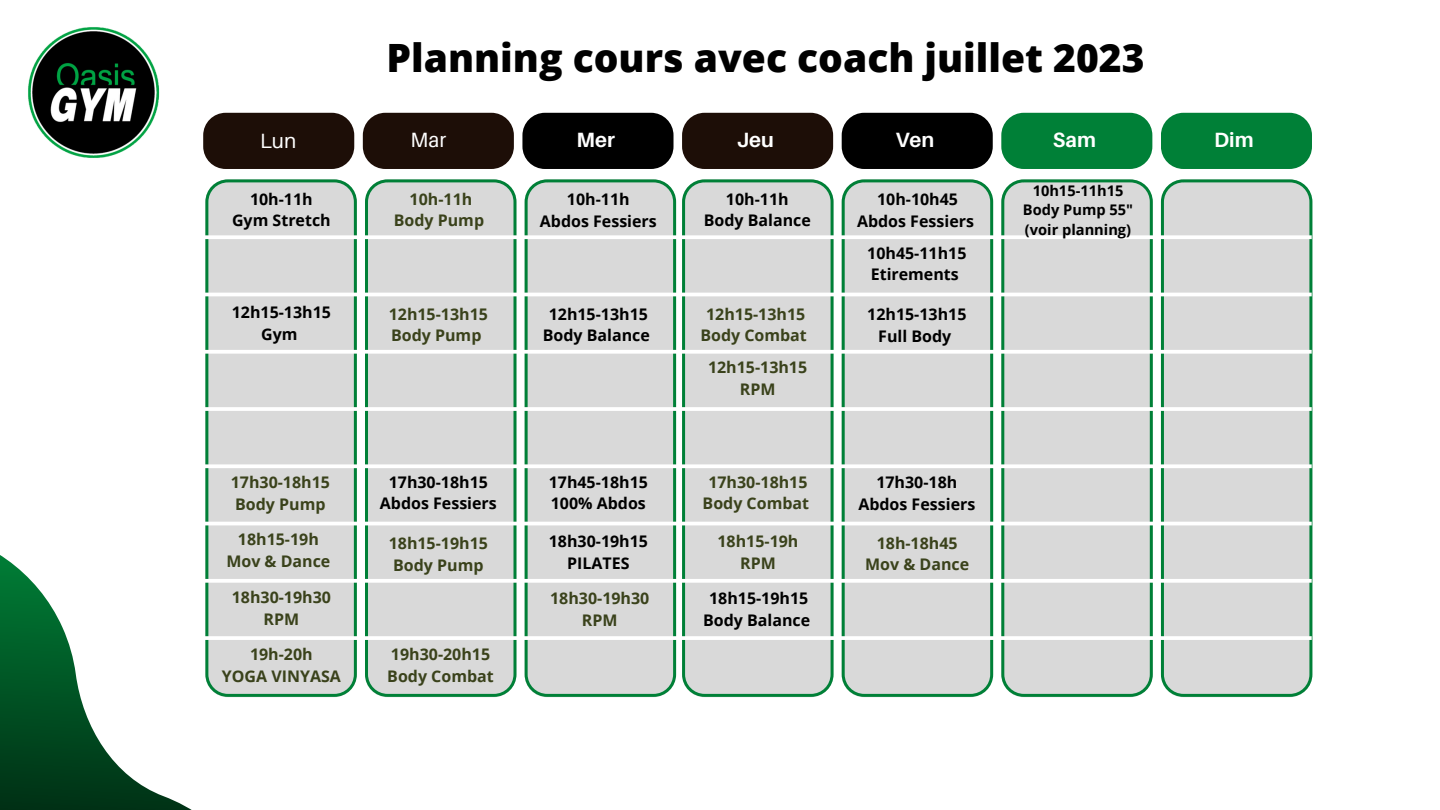
<style>
.page{position:relative;width:1440px;height:810px;background:#fff}
.page>*{position:absolute;margin:0;border:0;box-sizing:border-box;transform-origin:0 0}
.t1{font:800 39px "Open Sans";color:#000}
.t2{font:700 20.7px "Aileron";color:#fff}
.t3{font:20.7px "Aileron";color:#fff}
.t4{font:700 16px "Open Sans";color:#000}
.t5{font:700 16px "Open Sans";color:#3a421b}
.t6{font:700 14.6px "Open Sans";color:#000}
</style>
<div class="page">
<div style="left:203px;top:113px;width:151px;height:56px;background:#1d0e07;border-radius:22px"></div>
<div style="left:363px;top:113px;width:151px;height:56px;background:#1d0e07;border-radius:22px"></div>
<div style="left:522px;top:113px;width:152px;height:56px;background:#000;border-radius:22px"></div>
<div style="left:682px;top:113px;width:151px;height:56px;background:#1d0e07;border-radius:22px"></div>
<div style="left:842px;top:113px;width:151px;height:56px;background:#000;border-radius:23px"></div>
<div style="left:1001px;top:113px;width:151px;height:56px;background:#008037;border-radius:22px"></div>
<div style="left:1161px;top:113px;width:151px;height:56px;background:#008037;border-radius:22px"></div>
<div style="left:205px;top:179px;width:152px;height:518px;background:#d9d9d9"></div>
<svg style="left:365px;top:179px;width:152px;height:518px;background:#cdd4d0"></svg>
<div style="left:525px;top:179px;width:151px;height:518px;background:#d9d9d9"></div>
<svg style="left:682px;top:179px;width:152px;height:518px;background:#cdd4d0"></svg>
<div style="left:842px;top:179px;width:151px;height:518px;background:#d9d9d9"></div>
<svg style="left:1001px;top:179px;width:152px;height:518px;background:#ced5d1"></svg>
<div style="left:1161px;top:179px;width:151px;height:518px;background:#d9d9d9"></div>
<svg style="left:205px;top:235px;width:1107px;height:4px"></svg>
<hr style="left:203px;top:293px;width:1109px;height:3px;background:#fff">
<svg style="left:205px;top:350px;width:1107px;height:4px"></svg>
<hr style="left:203px;top:407px;width:1109px;height:4px;background:#fff">
<svg style="left:205px;top:464px;width:1107px;height:4px"></svg>
<hr style="left:203px;top:522px;width:1109px;height:3px;background:#fff">
<hr style="left:203px;top:579px;width:1109px;height:4px;background:#fff">
<hr style="left:203px;top:636px;width:1109px;height:4px;background:#fff">
<img style="left:28px;top:27px;width:132px;height:131px">
<svg style="left:0;top:468px;width:237px;height:342px"></svg>
<p class="t1" style="left:387px;top:30px;width:759px">Planning cours avec coach juillet 2023</p>
<p class="t3" style="left:260px;top:128px;width:38px">Lun</p>
<p class="t3" style="left:411px;top:127px;width:37px">Mar</p>
<p class="t2" style="left:577px;top:127px;width:40px">Mer</p>
<p class="t2" style="left:737px;top:127px;width:39px">Jeu</p>
<p class="t2" style="left:895px;top:127px;width:40px">Ven</p>
<p class="t2" style="left:1053px;top:127px;width:45px">Sam</p>
<p class="t2" style="left:1214px;top:127px;width:41px">Dim</p>
<p class="t4" style="left:250px;top:188px;width:64px">10h-11h</p>
<p class="t4" style="left:232px;top:209px;width:100px">Gym Stretch</p>
<p class="t4" style="left:232px;top:301px;width:101px">12h15-13h15</p>
<p class="t4" style="left:261px;top:323px;width:38px">Gym</p>
<p class="t5" style="left:410px;top:188px;width:64px">10h-11h</p>
<p class="t5" style="left:394px;top:209px;width:92px">Body Pump</p>
<p class="t5" style="left:389px;top:303px;width:101px">12h15-13h15</p>
<p class="t5" style="left:391px;top:324px;width:92px">Body Pump</p>
<p class="t4" style="left:567px;top:188px;width:64px">10h-11h</p>
<p class="t4" style="left:540px;top:210px;width:118px">Abdos Fessiers</p>
<p class="t4" style="left:549px;top:303px;width:101px">12h15-13h15</p>
<p class="t4" style="left:543px;top:324px;width:109px">Body Balance</p>
<p class="t4" style="left:726px;top:188px;width:64px">10h-11h</p>
<p class="t4" style="left:704px;top:209px;width:109px">Body Balance</p>
<p class="t5" style="left:706px;top:303px;width:101px">12h15-13h15</p>
<p class="t5" style="left:700px;top:324px;width:108px">Body Combat</p>
<p class="t4" style="left:877px;top:188px;width:82px">10h-10h45</p>
<p class="t4" style="left:857px;top:210px;width:118px">Abdos Fessiers</p>
<p class="t4" style="left:867px;top:241px;width:101px">10h45-11h15</p>
<p class="t4" style="left:871px;top:263px;width:90px">Etirements</p>
<p class="t4" style="left:867px;top:303px;width:101px">12h15-13h15</p>
<p class="t4" style="left:878px;top:325px;width:75px">Full Body</p>
<p class="t6" style="left:1033px;top:180px;width:92px">10h15-11h15</p>
<p class="t6" style="left:1023px;top:200px;width:112px">Body Pump 55"</p>
<p class="t6" style="left:1025px;top:220px;width:108px">(voir planning)</p>
<p class="t5" style="left:708px;top:356px;width:101px">12h15-13h15</p>
<p class="t5" style="left:740px;top:378px;width:37px">RPM</p>
<p class="t5" style="left:231px;top:471px;width:101px">17h30-18h15</p>
<p class="t5" style="left:235px;top:493px;width:92px">Body Pump</p>
<p class="t5" style="left:238px;top:528px;width:82px">18h15-19h</p>
<p class="t5" style="left:226px;top:550px;width:106px">Mov &amp; Dance</p>
<p class="t4" style="left:389px;top:470px;width:101px">17h30-18h15</p>
<p class="t4" style="left:380px;top:492px;width:118px">Abdos Fessiers</p>
<p class="t5" style="left:389px;top:532px;width:101px">18h15-19h15</p>
<p class="t5" style="left:393px;top:554px;width:92px">Body Pump</p>
<p class="t4" style="left:549px;top:470px;width:101px">17h45-18h15</p>
<p class="t4" style="left:551px;top:492px;width:97px">100% Abdos</p>
<p class="t4" style="left:549px;top:530px;width:101px">18h30-19h15</p>
<p class="t4" style="left:567px;top:552px;width:64px">PILATES</p>
<p class="t5" style="left:708px;top:470px;width:101px">17h30-18h15</p>
<p class="t5" style="left:703px;top:492px;width:108px">Body Combat</p>
<p class="t5" style="left:717px;top:530px;width:82px">18h15-19h</p>
<p class="t5" style="left:740px;top:551px;width:37px">RPM</p>
<p class="t4" style="left:876px;top:471px;width:82px">17h30-18h</p>
<p class="t4" style="left:858px;top:493px;width:118px">Abdos Fessiers</p>
<p class="t5" style="left:877px;top:531px;width:82px">18h-18h45</p>
<p class="t5" style="left:865px;top:553px;width:106px">Mov &amp; Dance</p>
<p class="t5" style="left:232px;top:586px;width:101px">18h30-19h30</p>
<p class="t5" style="left:264px;top:608px;width:37px">RPM</p>
<p class="t5" style="left:550px;top:587px;width:101px">18h30-19h30</p>
<p class="t5" style="left:582px;top:609px;width:37px">RPM</p>
<p class="t4" style="left:709px;top:587px;width:101px">18h15-19h15</p>
<p class="t4" style="left:703px;top:609px;width:109px">Body Balance</p>
<p class="t5" style="left:250px;top:643px;width:64px">19h-20h</p>
<p class="t5" style="left:222px;top:665px;width:121px">YOGA VINYASA</p>
<p class="t5" style="left:391px;top:643px;width:101px">19h30-20h15</p>
<p class="t5" style="left:387px;top:665px;width:108px">Body Combat</p>
</div>
